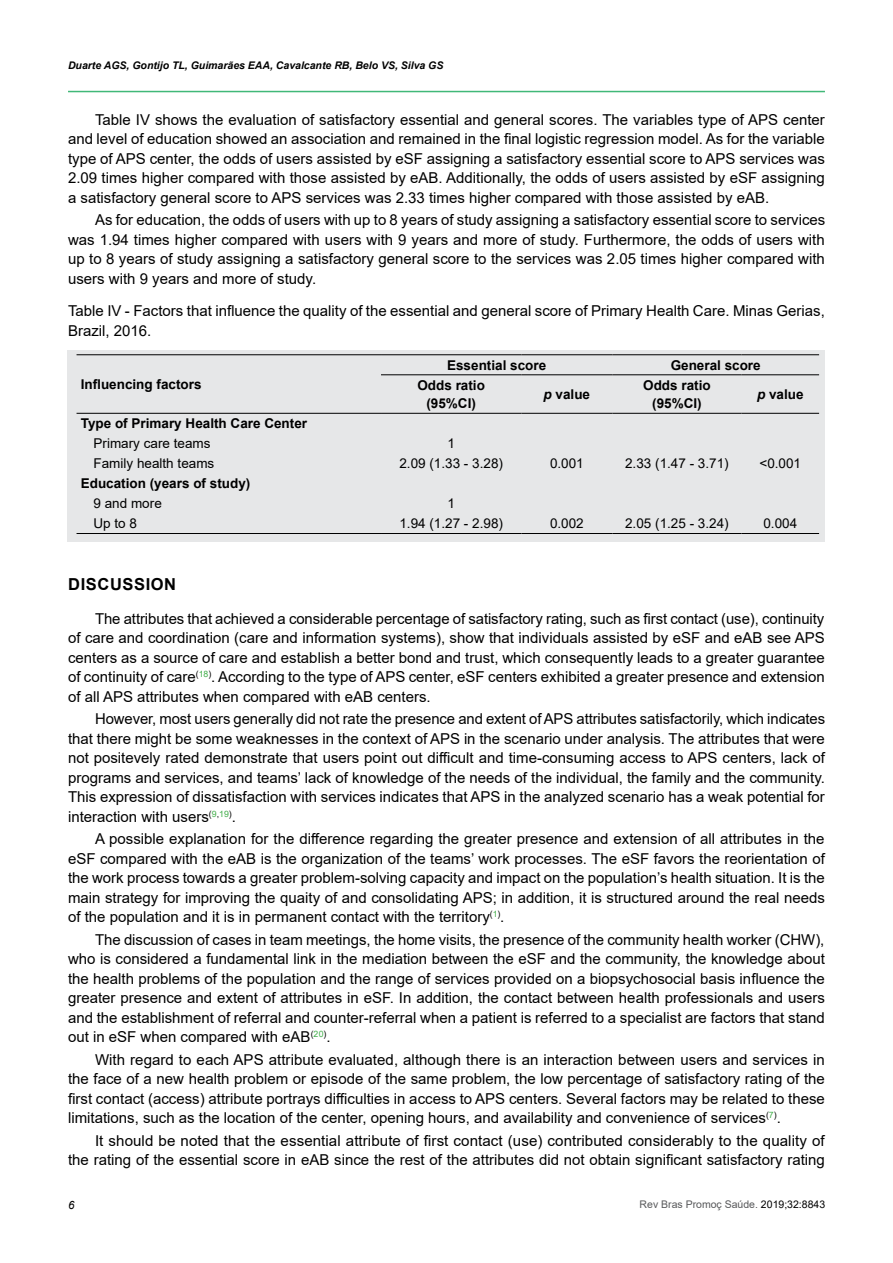
<style>
.page{position:relative;width:893px;height:1263px;background:#fff}
.page>*{position:absolute;margin:0;border:0;box-sizing:border-box;transform-origin:0 0}
.Subtitulo_01{font:700 16.5px "Arial";letter-spacing:.035em;color:#000}
.TEXTO{font:15px/19.5px "Arial";color:#000;text-align:justify}
.Tabela{font:15px/19.5px "Arial";color:#000}
.TEXTO_TABELA{font:700 13.5px "Arial";color:#000}
.TEXTO_TABELA-2{font:13.5px "Arial";color:#000}
.t1{font:italic 11.4px "Arial";color:#000}
.t2{font:italic 700 10.5px "Arial";color:#000}
.t3{font:10.5px "Arial";color:#58595b}
.s1{font-style:italic}
.s2{color:#000}
</style>
<div class="page">
<hr style="left:68px;top:91px;width:757px;height:1px;background:#41b878">
<div style="left:68px;top:350px;width:757px;height:191px;background:#e6e7e8"></div>
<hr style="left:77px;top:533px;width:304px;height:1px;background:#000">
<hr style="left:381px;top:533px;width:140px;height:1px;background:#000">
<hr style="left:521px;top:533px;width:91px;height:1px;background:#000">
<hr style="left:612px;top:533px;width:129px;height:1px;background:#000">
<hr style="left:741px;top:533px;width:78px;height:1px;background:#000">
<hr style="left:77px;top:413px;width:304px;height:1px;background:#000">
<hr style="left:381px;top:413px;width:140px;height:1px;background:#000">
<hr style="left:521px;top:413px;width:91px;height:1px;background:#000">
<hr style="left:612px;top:413px;width:129px;height:1px;background:#000">
<hr style="left:741px;top:413px;width:78px;height:1px;background:#000">
<hr style="left:77px;top:354px;width:304px;height:1px;background:#000">
<hr style="left:381px;top:354px;width:140px;height:1px;background:#000">
<hr style="left:521px;top:354px;width:91px;height:1px;background:#000">
<hr style="left:612px;top:354px;width:129px;height:1px;background:#000">
<hr style="left:741px;top:354px;width:78px;height:1px;background:#000">
<hr style="left:381px;top:374px;width:140px;height:1px;background:#000">
<hr style="left:521px;top:374px;width:91px;height:1px;background:#000">
<hr style="left:612px;top:374px;width:129px;height:1px;background:#000">
<hr style="left:741px;top:374px;width:78px;height:1px;background:#000">
<p class="t2" style="left:68px;top:58px;width:377px">Duarte AGS, Gontijo TL, Guimarães EAA, Cavalcante RB, Belo VS, Silva GS</p>
<p class="TEXTO" style="left:68px;top:110px;width:758px;text-indent:27px">Table IV shows the evaluation of satisfactory essential and general scores. The variables type of APS center and level of education showed an association and remained in the final logistic regression model. As for the variable type of APS center, the odds of users assisted by eSF assigning a satisfactory essential score to APS services was 2.09 times higher compared with those assisted by eAB. Additionally, the odds of users assisted by eSF assigning a satisfactory general score to APS services was 2.33 times higher compared with those assisted by eAB.</p>
<p class="TEXTO" style="left:68px;top:210px;width:759px;text-indent:27px">As for education, the odds of users with up to 8 years of study assigning a satisfactory essential score to services was 1.94 times higher compared with users with 9 years and more of study. Furthermore, the odds of users with up to 8 years of study assigning a satisfactory general score to the services was 2.05 times higher compared with users with 9 years and more of study.</p>
<p class="Tabela" style="left:68px;top:301px;width:758px">Table IV - Factors that influence the quality of the essential and general score of Primary Health Care. Minas Gerias,<br>Brazil, 2016.</p>
<p class="TEXTO_TABELA" style="left:81px;top:375px;width:122px">Influencing factors</p>
<p class="TEXTO_TABELA" style="left:447px;top:355px;width:101px">Essential score</p>
<p class="TEXTO_TABELA" style="left:671px;top:355px;width:92px">General score</p>
<p class="TEXTO_TABELA" style="left:417px;top:375px;width:69px">Odds ratio</p>
<p class="TEXTO_TABELA" style="left:426px;top:394px;width:51px">(95%CI)</p>
<p class="TEXTO_TABELA" style="left:643px;top:375px;width:69px">Odds ratio</p>
<p class="TEXTO_TABELA" style="left:652px;top:394px;width:51px">(95%CI)</p>
<p class="TEXTO_TABELA" style="left:544px;top:385px;width:48px"><span class="s1">p</span> value</p>
<p class="TEXTO_TABELA" style="left:757px;top:385px;width:48px"><span class="s1">p</span> value</p>
<p class="TEXTO_TABELA" style="left:81px;top:414px;width:228px">Type of Primary Health Care Center</p>
<p class="TEXTO_TABELA-2" style="left:94px;top:434px;width:119px">Primary care teams</p>
<p class="TEXTO_TABELA-2" style="left:447px;top:434px;width:9px">1</p>
<p class="TEXTO_TABELA-2" style="left:94px;top:454px;width:122px">Family health teams</p>
<p class="TEXTO_TABELA-2" style="left:399px;top:454px;width:105px">2.09 (1.33 - 3.28)</p>
<p class="TEXTO_TABELA-2" style="left:550px;top:454px;width:35px">0.001</p>
<p class="TEXTO_TABELA-2" style="left:625px;top:454px;width:105px">2.33 (1.47 - 3.71)</p>
<p class="TEXTO_TABELA-2" style="left:759px;top:454px;width:43px">&lt;0.001</p>
<p class="TEXTO_TABELA" style="left:81px;top:474px;width:171px">Education (years of study)</p>
<p class="TEXTO_TABELA-2" style="left:94px;top:494px;width:70px">9 and more</p>
<p class="TEXTO_TABELA-2" style="left:447px;top:494px;width:9px">1</p>
<p class="TEXTO_TABELA-2" style="left:94px;top:514px;width:45px">Up to 8</p>
<p class="TEXTO_TABELA-2" style="left:399px;top:514px;width:105px">1.94 (1.27 - 2.98)</p>
<p class="TEXTO_TABELA-2" style="left:550px;top:514px;width:35px">0.002</p>
<p class="TEXTO_TABELA-2" style="left:625px;top:514px;width:105px">2.05 (1.25 - 3.24)</p>
<p class="TEXTO_TABELA-2" style="left:763px;top:514px;width:35px">0.004</p>
<p class="Subtitulo_01" style="left:68px;top:573px;width:109px">DISCUSSION</p>
<p class="TEXTO" style="left:68px;top:609px;width:758px;text-indent:27px">The attributes that achieved a considerable percentage of satisfactory rating, such as first contact (use), continuity of care and coordination (care and information systems), show that individuals assisted by eSF and eAB see APS centers as a source of care and establish a better bond and trust, which consequently leads to a greater guarantee of continuity of care<sup>(</sup><sup>18</sup><sup>)</sup>. According to the type of APS center, eSF centers exhibited a greater presence and extension of all APS attributes when compared with eAB centers.</p>
<p class="TEXTO" style="left:68px;top:709px;width:759px;text-indent:27px">However, most users generally did not rate the presence and extent of APS attributes satisfactorily, which indicates that there might be some weaknesses in the context of APS in the scenario under analysis. The attributes that were not positevely rated demonstrate that users point out difficult and time-consuming access to APS centers, lack of programs and services, and teams’ lack of knowledge of the needs of the individual, the family and the community.<br>This expression of dissatisfaction with services indicates that APS in the analyzed scenario has a weak potential for interaction with users<sup>(</sup><sup>9</sup><sup>,</sup><sup>19</sup><sup>)</sup>.</p>
<p class="TEXTO" style="left:68px;top:829px;width:758px;text-indent:27px">A possible explanation for the difference regarding the greater presence and extension of all attributes in the eSF compared with the eAB is the organization of the teams’ work processes. The eSF favors the reorientation of the work process towards a greater problem-solving capacity and impact on the population’s health situation. It is the main strategy for improving the quaity of and consolidating APS; in addition, it is structured around the real needs of the population and it is in permanent contact with the territory<sup>(</sup><sup>1</sup><sup>)</sup>.</p>
<p class="TEXTO" style="left:68px;top:930px;width:758px;text-indent:27px">The discussion of cases in team meetings, the home visits, the presence of the community health worker (CHW), who is considered a fundamental link in the mediation between the eSF and the community, the knowledge about the health problems of the population and the range of services provided on a biopsychosocial basis influence the greater presence and extent of attributes in eSF. In addition, the contact between health professionals and users and the establishment of referral and counter-referral when a patient is referred to a specialist are factors that stand out in eSF when compared with eAB<sup>(</sup><sup>20</sup><sup>)</sup>.</p>
<p class="TEXTO" style="left:68px;top:1050px;width:758px;text-indent:27px">With regard to each APS attribute evaluated, although there is an interaction between users and services in the face of a new health problem or episode of the same problem, the low percentage of satisfactory rating of the first contact (access) attribute portrays difficulties in access to APS centers. Several factors may be related to these limitations, such as the location of the center, opening hours, and availability and convenience of services<sup>(</sup><sup>7</sup><sup>)</sup>.</p>
<p class="TEXTO" style="left:68px;top:1131px;width:758px;text-align:right">It should be noted that the essential attribute of first contact (use) contributed considerably to the quality of<br>the rating of the essential score in eAB since the rest of the attributes did not obtain significant satisfactory rating</p>
<p class="t1" style="left:68px;top:1197px;width:8px">6</p>
<p class="t3" style="left:640px;top:1197px;width:187px">Rev Bras Promoç Saúde. <span class="s2">2019;32:8843</span></p>
</div>
